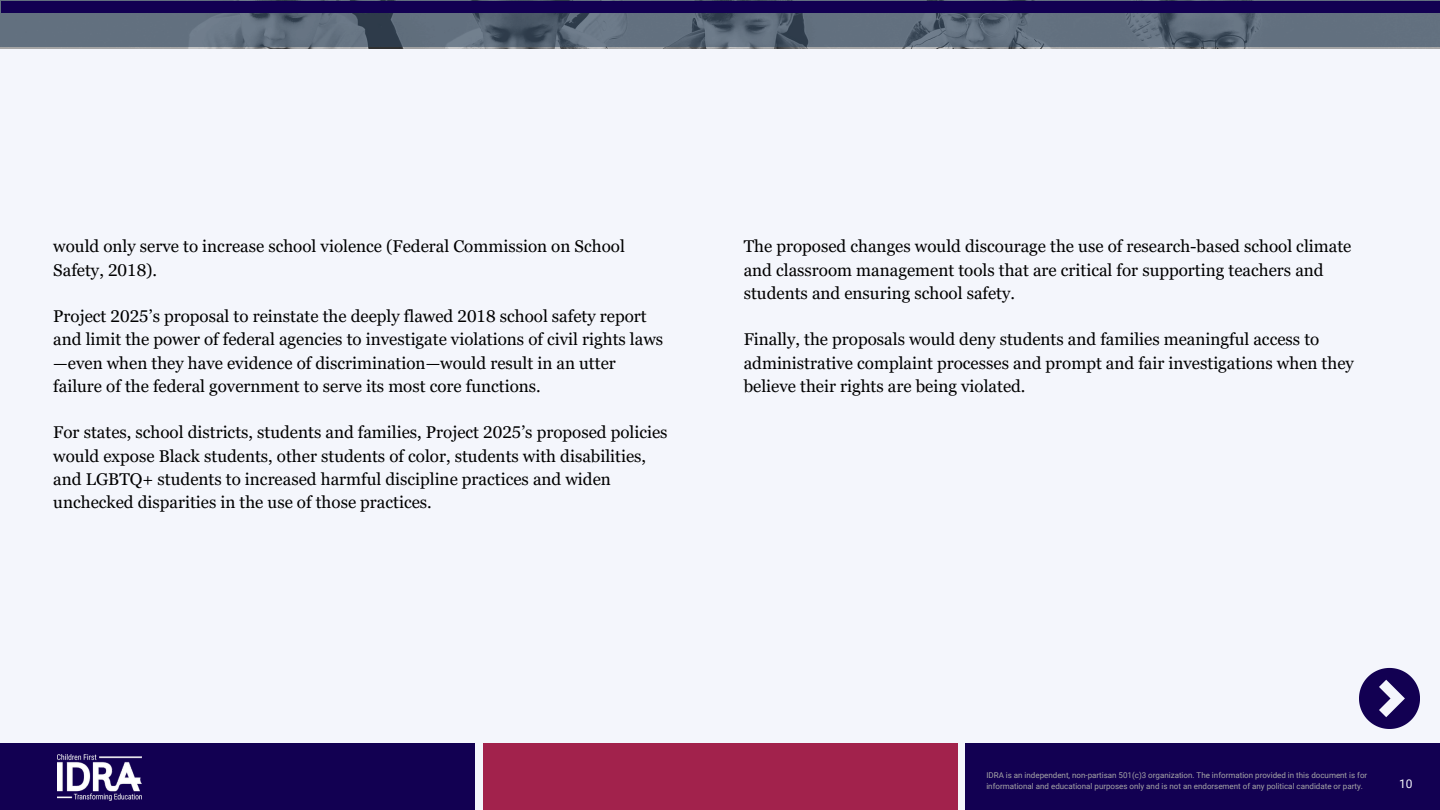
<style>
.page{position:relative;width:1440px;height:810px;background:#f4f6fc}
.page>*{position:absolute;margin:0;border:0;box-sizing:border-box;transform-origin:0 0}
.t1{font:17px/23.2px "Georgia Pro";color:#000}
.t2{font:12px "Roboto";color:#f4f6fc}
.t3{font:8px/10.7px "Roboto";color:#a6a6a6}
</style>
<div class="page">
<div style="left:966px;top:743px;width:474px;height:67px;background:#120052"></div>
<div style="left:483px;top:743px;width:474px;height:67px;background:#a2224c"></div>
<div style="left:0;top:743px;width:474px;height:67px;background:#120052"></div>
<svg style="left:1359px;top:668px;width:61px;height:61px"></svg>
<img style="left:57px;top:755px;width:84px;height:45px">
<img style="left:0;top:47px;width:1440px;height:2px">
<svg style="left:0;top:0;width:1440px;height:47px;background:#5d6a79"></svg>
<div style="left:2px;top:1px;width:1438px;height:12px;background:#120052"></div>
<p class="t1" style="left:53px;top:235px;width:573px">would only serve to increase school violence (Federal Commission on School<br>Safety, 2018).</p>
<h1 class="t1" style="left:53px;top:305px;width:611px">Project 2025’s proposal to reinstate the deeply flawed 2018 school safety report and limit the power of federal agencies to investigate violations of civil rights laws —even when they have evidence of discrimination—would result in an utter failure of the federal government to serve its most core functions.</h1>
<h1 class="t1" style="left:53px;top:421px;width:616px">For states, school districts, students and families, Project 2025’s proposed policies would expose Black students, other students of color, students with disabilities, and LGBTQ+ students to increased harmful discipline practices and widen unchecked disparities in the use of those practices.</h1>
<h1 class="t1" style="left:744px;top:235px;width:609px">The proposed changes would discourage the use of research-based school climate and classroom management tools that are critical for supporting teachers and students and ensuring school safety.</h1>
<h1 class="t1" style="left:744px;top:328px;width:612px">Finally, the proposals would deny students and families meaningful access to administrative complaint processes and prompt and fair investigations when they believe their rights are being violated.</h1>
<p class="t3" style="left:986px;top:770px;width:382px">IDRA is an independent, non-partisan 501(c)3 organization. The information provided in this document is for informational and educational purposes only and is not an endorsement of any political candidate or party.</p>
<p class="t2" style="left:1399px;top:777px;width:15px">10</p>
</div>
